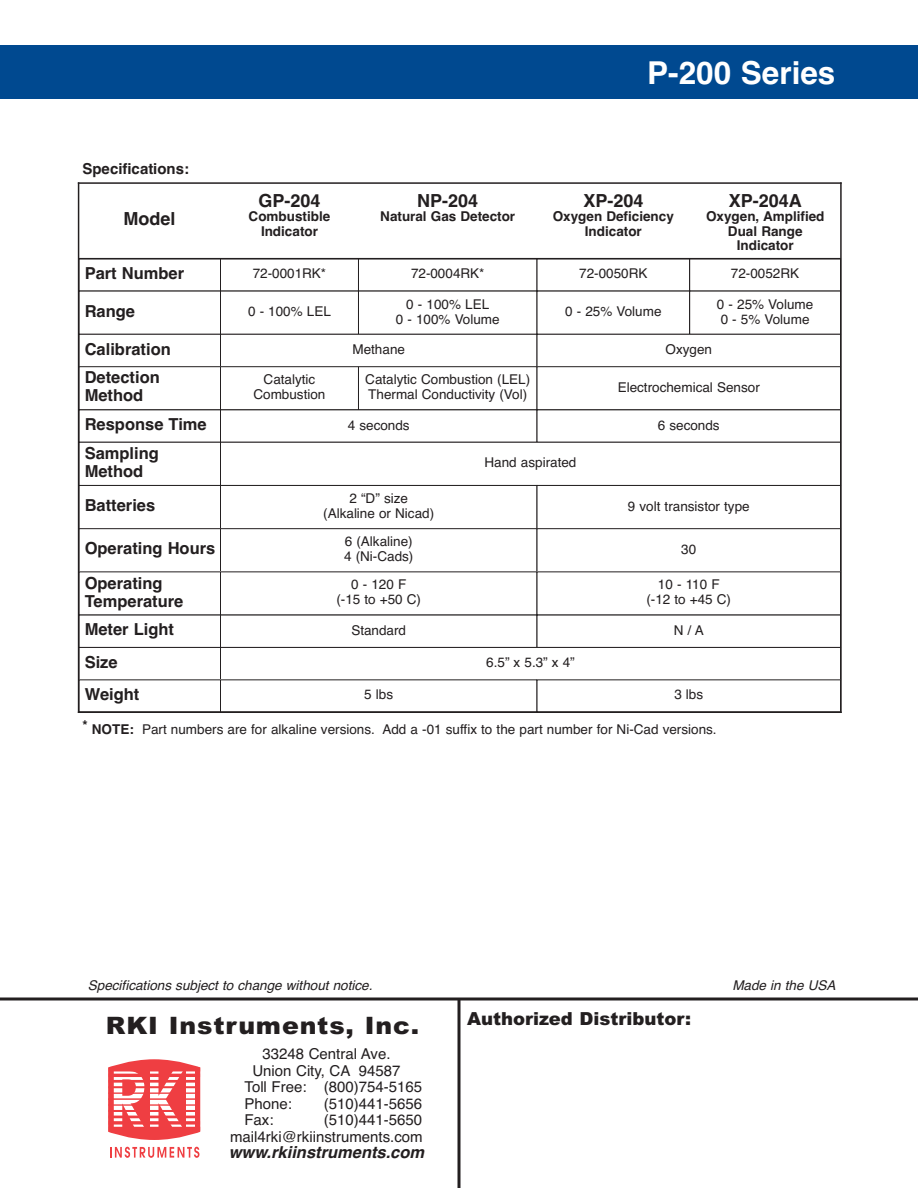
<style>
.page{position:relative;width:918px;height:1188px;background:#fff}
.page>*{position:absolute;margin:0;border:0;box-sizing:border-box;transform-origin:0 0}
.t1{font:700 31.5px "Helvetica";color:#fff}
.t2{font:900 24px "Arial";letter-spacing:.035em;color:#231f20;scale:1.05 1}
.t3{font:700 18px "Helvetica";color:#231f20}
.t4{font:900 18px "Arial";color:#231f20}
.t5{font:700 16.5px/18px "Helvetica";color:#231f20}
.t6{font:italic 700 16.5px "Helvetica";color:#231f20}
.t7{font:15px/16.5px "Helvetica";color:#231f20;text-align:right}
.t8{font:700 15px "Helvetica";color:#231f20}
.t9{font:13.5px/15px "Helvetica";color:#231f20;text-align:center}
.t10{font:700 13.5px/14.4px "Helvetica";color:#231f20;text-align:center}
.t11{font:italic 13.5px "Helvetica";color:#231f20}
.s1{font-weight:700}
</style>
<div class="page">
<hr style="left:0;top:998px;width:918px;height:2px;background:#231f20">
<hr style="left:458px;top:999px;width:2px;height:189px;background:#231f20">
<div style="left:0;top:46px;width:918px;height:53px;background:#004990"></div>
<div style="left:79px;top:334px;width:142px;height:33px;border:1px solid #231f20"></div>
<div style="left:220px;top:334px;width:317px;height:33px;border:1px solid #231f20"></div>
<div style="left:537px;top:334px;width:304px;height:33px;border:1px solid #231f20"></div>
<div style="left:79px;top:366px;width:142px;height:44px;border:1px solid #231f20"></div>
<div style="left:220px;top:366px;width:139px;height:44px;border:1px solid #231f20"></div>
<div style="left:358px;top:366px;width:179px;height:44px;border:1px solid #231f20"></div>
<div style="left:537px;top:366px;width:304px;height:44px;border:1px solid #231f20"></div>
<div style="left:79px;top:409px;width:142px;height:34px;border:1px solid #231f20"></div>
<div style="left:220px;top:409px;width:317px;height:34px;border:1px solid #231f20"></div>
<div style="left:537px;top:409px;width:304px;height:34px;border:1px solid #231f20"></div>
<div style="left:79px;top:442px;width:142px;height:44px;border:1px solid #231f20"></div>
<div style="left:220px;top:442px;width:621px;height:44px;border:1px solid #231f20"></div>
<div style="left:79px;top:485px;width:142px;height:44px;border:1px solid #231f20"></div>
<div style="left:220px;top:485px;width:317px;height:44px;border:1px solid #231f20"></div>
<div style="left:537px;top:485px;width:304px;height:44px;border:1px solid #231f20"></div>
<div style="left:79px;top:528px;width:142px;height:44px;border:1px solid #231f20"></div>
<div style="left:220px;top:528px;width:317px;height:44px;border:1px solid #231f20"></div>
<div style="left:537px;top:528px;width:304px;height:44px;border:1px solid #231f20"></div>
<div style="left:79px;top:647px;width:142px;height:33px;border:1px solid #231f20"></div>
<div style="left:220px;top:647px;width:621px;height:33px;border:1px solid #231f20"></div>
<div style="left:79px;top:679px;width:142px;height:33px;border:1px solid #231f20"></div>
<div style="left:220px;top:679px;width:317px;height:33px;border:1px solid #231f20"></div>
<div style="left:537px;top:679px;width:304px;height:33px;border:1px solid #231f20"></div>
<svg style="left:110px;top:1147px;width:89px;height:11px"></svg>
<svg style="left:108px;top:1059px;width:92px;height:81px"></svg>
<svg style="left:186px;top:1071px;width:9px;height:56px"></svg>
<hr style="left:109px;top:1067px;width:91px;height:4px;background:#ef3e42">
<hr style="left:109px;top:1074px;width:91px;height:3px;background:#ef3e42">
<hr style="left:109px;top:1080px;width:91px;height:3px;background:#ef3e42">
<hr style="left:109px;top:1086px;width:91px;height:2px;background:#ef3e42">
<hr style="left:108px;top:1092px;width:92px;height:2px;background:#ef3e42">
<hr style="left:109px;top:1127px;width:91px;height:4px;background:#ef3e42">
<svg style="left:109px;top:1121px;width:91px;height:4px"></svg>
<hr style="left:109px;top:1116px;width:91px;height:2px;background:#ef3e42">
<hr style="left:109px;top:1110px;width:91px;height:2px;background:#ef3e42">
<hr style="left:108px;top:1104px;width:92px;height:2px;background:#ef3e42">
<hr style="left:108px;top:1099px;width:92px;height:1px;background:#ef3e42">
<hr style="left:79px;top:258px;width:762px;height:1px;background:#231f20">
<hr style="left:78px;top:182px;width:764px;height:2px;background:#231f20">
<hr style="left:78px;top:712px;width:764px;height:1px;background:#231f20">
<hr style="left:78px;top:182px;width:1px;height:531px;background:#231f20">
<hr style="left:840px;top:182px;width:2px;height:531px;background:#231f20">
<p class="t8" style="left:82px;top:163px;width:108px">Specifications:</p>
<h3 class="t3" style="left:124px;top:213px;width:53px">Model</h3>
<h3 class="t3" style="left:258px;top:194px;width:64px">GP-204</h3>
<p class="t10" style="left:249px;top:211px;width:83px">Combustible<br>Indicator</p>
<h1 class="t1" style="left:647px;top:61px;width:190px">P-200 Series</h1>
<h3 class="t3" style="left:417px;top:194px;width:62px">NP-204</h3>
<p class="t10" style="left:380px;top:211px;width:136px">Natural Gas Detector</p>
<h3 class="t3" style="left:583px;top:194px;width:62px">XP-204</h3>
<p class="t10" style="left:553px;top:211px;width:123px">Oxygen Deficiency<br>Indicator</p>
<h3 class="t3" style="left:729px;top:194px;width:75px">XP-204A</h3>
<p class="t10" style="left:706px;top:211px;width:120px">Oxygen, Amplified<br>Dual Range<br>Indicator</p>
<p class="t5" style="left:85px;top:266px;width:101px">Part Number</p>
<p class="t9" style="left:253px;top:267px;width:75px">72-0001RK*</p>
<p class="t9" style="left:411px;top:267px;width:75px">72-0004RK*</p>
<p class="t9" style="left:579px;top:267px;width:70px">72-0050RK</p>
<p class="t9" style="left:731px;top:267px;width:70px">72-0052RK</p>
<p class="t5" style="left:85px;top:304px;width:52px">Range</p>
<p class="t9" style="left:248px;top:305px;width:84px">0 - 100% LEL</p>
<p class="t9" style="left:396px;top:298px;width:105px">0 - 100% LEL<br>0 - 100% Volume</p>
<p class="t9" style="left:565px;top:305px;width:98px">0 - 25% Volume</p>
<p class="t9" style="left:717px;top:298px;width:98px;text-align:left">0 - 25% Volume<br>0 - 5% Volume</p>
<p class="t5" style="left:85px;top:341px;width:88px">Calibration</p>
<p class="t9" style="left:353px;top:343px;width:54px">Methane</p>
<p class="t9" style="left:666px;top:343px;width:48px">Oxygen</p>
<p class="t5" style="left:85px;top:370px;width:77px">Detection<br>Method</p>
<p class="t9" style="left:253px;top:373px;width:73px">Catalytic<br>Combustion</p>
<p class="t9" style="left:365px;top:373px;width:166px;text-align:left">Catalytic Combustion (LEL)<br>Thermal Conductivity (Vol)</p>
<p class="t9" style="left:618px;top:381px;width:144px">Electrochemical Sensor</p>
<p class="t5" style="left:85px;top:417px;width:124px">Response Time</p>
<p class="t9" style="left:348px;top:419px;width:63px">4 seconds</p>
<p class="t9" style="left:658px;top:419px;width:63px">6 seconds</p>
<p class="t5" style="left:85px;top:446px;width:76px">Sampling<br>Method</p>
<p class="t9" style="left:485px;top:456px;width:93px">Hand aspirated</p>
<p class="t5" style="left:85px;top:498px;width:72px">Batteries</p>
<p class="t9" style="left:323px;top:492px;width:112px">2 “D” size (Alkaline or Nicad)</p>
<p class="t9" style="left:628px;top:500px;width:123px">9 volt transistor type</p>
<p class="t5" style="left:85px;top:541px;width:132px">Operating Hours</p>
<p class="t9" style="left:344px;top:535px;width:71px;text-align:left">6 (Alkaline)<br>4 (Ni-Cads)</p>
<p class="t9" style="left:681px;top:543px;width:17px">30</p>
<p class="t5" style="left:85px;top:575px;width:100px">Operating<br>Temperature</p>
<p class="t9" style="left:336px;top:578px;width:86px">0 - 120 F<br>(-15 to +50 C)</p>
<p class="t9" style="left:646px;top:578px;width:86px">10 - 110 F (-12 to +45 C)</p>
<p class="t5" style="left:85px;top:622px;width:91px">Meter Light</p>
<p class="t9" style="left:351px;top:624px;width:56px">Standard</p>
<p class="t9" style="left:674px;top:624px;width:32px">N / A</p>
<p class="t5" style="left:85px;top:655px;width:35px">Size</p>
<p class="t9" style="left:486px;top:656px;width:90px">6.5” x 5.3” x 4”</p>
<p class="t5" style="left:85px;top:687px;width:56px">Weight</p>
<p class="t9" style="left:364px;top:688px;width:30px">5 lbs</p>
<p class="t9" style="left:674px;top:688px;width:30px">3 lbs</p>
<p class="t9" style="left:82px;top:724px;width:636px"><sup>*</sup> <span class="s1">NOTE:</span> Part numbers are for alkaline versions. Add a -01 suffix to the part number for Ni-Cad versions.</p>
<p class="t11" style="left:88px;top:980px;width:289px">Specifications subject to change without notice.</p>
<p class="t11" style="left:732px;top:980px;width:107px">Made in the USA</p>
<h2 class="t2" style="left:106px;top:1017px;width:300px">RKI Instruments, Inc.</h2>
<p class="t7" style="left:262px;top:1047px;width:130px">33248 Central Ave.</p>
<p class="t7" style="left:252px;top:1064px;width:150px">Union City, CA 94587</p>
<p class="t7" style="left:245px;top:1080px;width:179px">Toll Free: (800)754-5165</p>
<p class="t7" style="left:245px;top:1097px;width:49px">Phone:</p>
<p class="t7" style="left:324px;top:1097px;width:100px">(510)441-5656</p>
<p class="t7" style="left:245px;top:1113px;width:31px">Fax:</p>
<p class="t7" style="left:230px;top:1113px;width:194px">(510)441-5650 mail4rki@rkiinstruments.com</p>
<p class="t6" style="left:229px;top:1146px;width:200px">www.rkiinstruments.com</p>
<h3 class="t4" style="left:467px;top:1012px;width:226px">Authorized Distributor:</h3>
</div>
